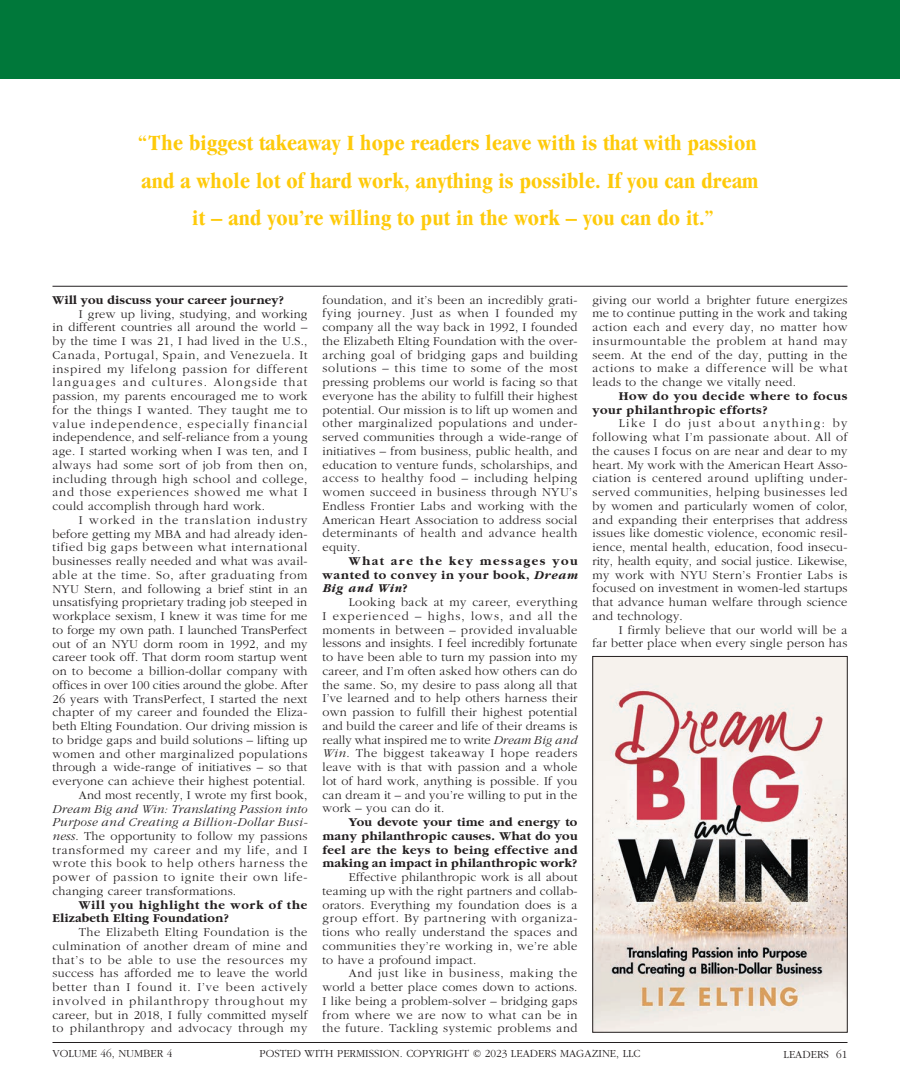
<style>
.page{position:relative;width:900px;height:1080px;background:#fff}
.page>*{position:absolute;margin:0;border:0;box-sizing:border-box;transform-origin:0 0}
.t1{font:700 condensed 22.5px/37.5px "Garamond";letter-spacing:.01em;color:#feca0a;text-align:center}
.t2{font:300 12.5px/13.8px "Garamond";letter-spacing:.02em;color:#231f20;text-align:justify}
.t3{font:700 12.5px/13.8px "Garamond";letter-spacing:.04em;color:#231f20;text-align:justify}
.t4{font:700 12.5px/13.8px "Garamond";letter-spacing:.02em;color:#231f20}
.t5{font:300 11.25px "Garamond";color:#231f20}
.s1{font-style:italic}
</style>
<div class="page">
<div style="left:0;top:0;width:900px;height:79px;background:#00783a"></div>
<hr style="left:52px;top:286px;width:796px;height:1px;background:#231f20">
<img style="left:595px;top:658px;width:250px;height:372px">
<hr style="left:52px;top:1042px;width:796px;height:1px;background:#231f20">
<h1 class="t1" style="left:138px;top:124px;width:622px">“The biggest takeaway I hope readers leave with is that with passion and a whole lot of hard work, anything is possible. If you can dream it – and you’re willing to put in the work – you can do it.”</h1>
<p class="t4" style="left:52px;top:293px;width:233px">Will you discuss your career journey?</p>
<p class="t2" style="left:52px;top:307px;width:257px;text-indent:26px">I grew up living, studying, and working in different countries all around the world – by the time I was 21, I had lived in the U.S., Canada, Portugal, Spain, and Venezuela. It inspired my lifelong passion for different languages and cultures. Alongside that passion, my parents encouraged me to work for the things I wanted. They taught me to value independence, especially financial independence, and self-reliance from a young age. I started working when I was ten, and I always had some sort of job from then on, including through high school and college, and those experiences showed me what I could accomplish through hard work.</p>
<p class="t2" style="left:52px;top:513px;width:257px;text-align:right">I worked in the translation industry before getting my MBA and had already iden&shy;tified big gaps between what international businesses really needed and what was avail&shy;able at the time. So, after graduating from NYU Stern, and following a brief stint in an unsatisfying proprietary trading job steeped in workplace sexism, I knew it was time for me to forge my own path. I launched TransPerfect out of an NYU dorm room in 1992, and my career took off. That dorm room startup went on to become a billion-dollar company with offices in over 100 cities around the globe. After 26 years with TransPerfect, I started the next chapter of my career and founded the Eliza&shy;beth Elting Foundation. Our driving mission is to bridge gaps and build solutions – lifting up women and other marginalized populations through a wide-range of initiatives – so that everyone can achieve their highest potential.<br>And most recently, I wrote my first book,</p>
<p class="t2" style="left:52px;top:802px;width:257px"><span class="s1">Dream Big and Win: Translating Passion into Purpose and Creating a Billion-Dollar Busi&shy;ness</span>. The opportunity to follow my passions transformed my career and my life, and I wrote this book to help others harness the power of passion to ignite their own life&shy;changing career transformations.</p>
<p class="t4" style="left:52px;top:898px;width:256px;text-indent:26px">Will you highlight the work of the<br>Elizabeth Elting Foundation?</p>
<p class="t2" style="left:52px;top:926px;width:257px;text-indent:26px">The Elizabeth Elting Foundation is the culmination of another dream of mine and that’s to be able to use the resources my success has afforded me to leave the world better than I found it. I’ve been actively involved in philanthropy throughout my career, but in 2018, I fully committed myself to philanthropy and advocacy through my</p>
<p class="t2" style="left:322px;top:293px;width:257px">foundation, and it’s been an incredibly grati&shy;fying journey. Just as when I founded my company all the way back in 1992, I founded the Elizabeth Elting Foundation with the over&shy;arching goal of bridging gaps and building solutions – this time to some of the most pressing problems our world is facing so that everyone has the ability to fulfill their highest potential. Our mission is to lift up women and other marginalized populations and under&shy;served communities through a wide-range of initiatives – from business, public health, and education to venture funds, scholarships, and access to healthy food – including helping women succeed in business through NYU’s Endless Frontier Labs and working with the American Heart Association to address social determinants of health and advance health equity.</p>
<p class="t3" style="left:322px;top:554px;width:257px;text-indent:26px">What are the key messages you wanted to convey in your book, <span class="s1">Dream Big and Win</span>?</p>
<p class="t2" style="left:322px;top:596px;width:257px;text-indent:26px">Looking back at my career, everything I experienced – highs, lows, and all the moments in between – provided invaluable lessons and insights. I feel incredibly fortunate to have been able to turn my passion into my career, and I’m often asked how others can do the same. So, my desire to pass along all that I’ve learned and to help others harness their own passion to fulfill their highest potential and build the career and life of their dreams is really what inspired me to write <span class="s1">Dream Big and Win</span>. The biggest takeaway I hope readers leave with is that with passion and a whole lot of hard work, anything is possible. If you can dream it – and you’re willing to put in the work – you can do it.</p>
<p class="t3" style="left:322px;top:816px;width:257px;text-indent:26px">You devote your time and energy to many philanthropic causes. What do you feel are the keys to being effective and making an impact in philanthropic work?</p>
<p class="t2" style="left:322px;top:871px;width:257px;text-indent:26px">Effective philanthropic work is all about teaming up with the right partners and collab&shy;orators. Everything my foundation does is a group effort. By partnering with organiza&shy;tions who really understand the spaces and communities they’re working in, we’re able to have a profound impact.</p>
<p class="t2" style="left:322px;top:967px;width:257px;text-indent:26px">And just like in business, making the world a better place comes down to actions.<br>I like being a problem-solver – bridging gaps from where we are now to what can be in the future. Tackling systemic problems and</p>
<p class="t2" style="left:592px;top:293px;width:257px">giving our world a brighter future energizes me to continue putting in the work and taking action each and every day, no matter how insurmountable the problem at hand may seem. At the end of the day, putting in the actions to make a difference will be what leads to the change we vitally need.</p>
<p class="t3" style="left:592px;top:389px;width:257px;text-indent:26px">How do you decide where to focus your philanthropic efforts?</p>
<p class="t2" style="left:592px;top:417px;width:257px;text-indent:26px">Like I do just about anything: by following what I’m passionate about. All of the causes I focus on are near and dear to my heart. My work with the American Heart Asso&shy;ciation is centered around uplifting under&shy;served communities, helping businesses led by women and particularly women of color, and expanding their enterprises that address issues like domestic violence, economic resil&shy;ience, mental health, education, food insecu&shy;rity, health equity, and social justice. Likewise, my work with NYU Stern’s Frontier Labs is focused on investment in women-led startups that advance human welfare through science and technology.</p>
<p class="t2" style="left:592px;top:623px;width:256px;text-align:right">I firmly believe that our world will be a<br>far better place when every single person has</p>
<p class="t5" style="left:52px;top:1048px;width:121px">VOLUME 46, NUMBER 4</p>
<p class="t5" style="left:259px;top:1048px;width:383px">POSTED WITH PERMISSION. COPYRIGHT © 2023 LEADERS MAGAZINE, LLC</p>
<p class="t5" style="left:784px;top:1048px;width:65px">LEADERS 61</p>
</div>
